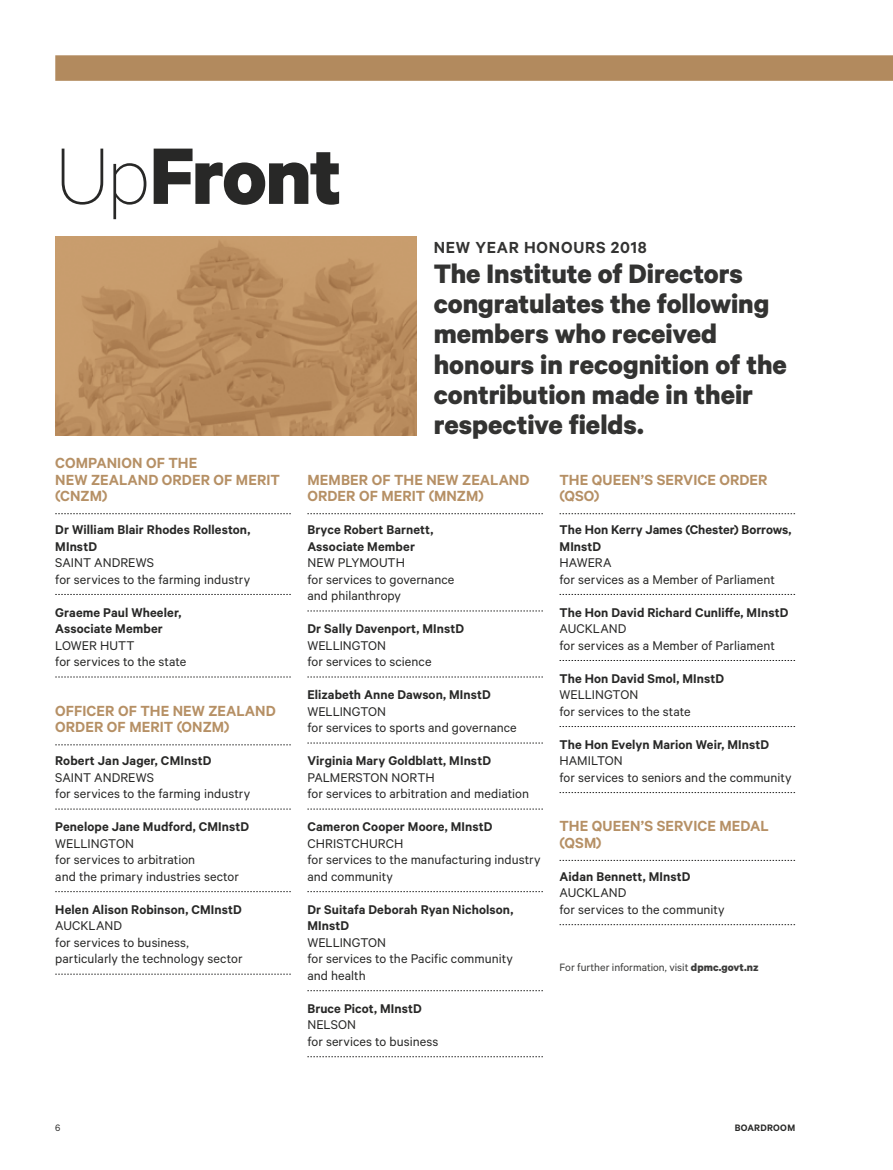
<style>
.page{position:relative;width:893px;height:1170px;background:#fff}
.page>*{position:absolute;margin:0;border:0;box-sizing:border-box;transform-origin:0 0}
.t1{font:700 90px "Calibre";letter-spacing:-.025em;color:#282827}
.t2{font:700 30px/30px "Calibre";color:#333332}
.t3{font:600 18px "Calibre";letter-spacing:.045em;color:#333332}
.t4{font:600 16.5px/16.5px "Calibre";letter-spacing:.005em;color:#b69065}
.t5{font:14.25px/16.5px "Calibre";letter-spacing:.005em;color:#282827}
.t6{font:600 14.25px/16.5px "Calibre";letter-spacing:.005em;color:#282827}
.t7{font:12px "Calibre";color:#3c3c3b}
.t8{font:600 10.5px "Calibre";letter-spacing:.025em;color:#282827}
.t9{font:10.5px "Calibre";color:#282827}
.s1{font-weight:100}
.s2{font-weight:700}
</style>
<div class="page">
<div style="left:55px;top:55px;width:838px;height:26px;background:#b28a5e"></div>
<img style="left:55px;top:237px;width:362px;height:198px">
<svg style="left:55px;top:513px;width:236px;height:1px"></svg>
<svg style="left:55px;top:594px;width:236px;height:1px"></svg>
<svg style="left:55px;top:676px;width:236px;height:1px"></svg>
<svg style="left:55px;top:744px;width:236px;height:1px"></svg>
<svg style="left:55px;top:808px;width:236px;height:1px"></svg>
<svg style="left:55px;top:891px;width:236px;height:1px"></svg>
<svg style="left:55px;top:973px;width:236px;height:1px"></svg>
<svg style="left:307px;top:513px;width:236px;height:1px"></svg>
<svg style="left:307px;top:610px;width:236px;height:1px"></svg>
<svg style="left:307px;top:676px;width:236px;height:1px"></svg>
<svg style="left:307px;top:742px;width:236px;height:1px"></svg>
<svg style="left:307px;top:808px;width:236px;height:1px"></svg>
<svg style="left:307px;top:891px;width:236px;height:1px"></svg>
<svg style="left:307px;top:990px;width:236px;height:1px"></svg>
<svg style="left:307px;top:1056px;width:236px;height:1px"></svg>
<svg style="left:560px;top:513px;width:235px;height:1px"></svg>
<svg style="left:560px;top:594px;width:235px;height:1px"></svg>
<svg style="left:560px;top:660px;width:235px;height:1px"></svg>
<svg style="left:560px;top:726px;width:235px;height:1px"></svg>
<svg style="left:560px;top:792px;width:235px;height:1px"></svg>
<svg style="left:560px;top:860px;width:235px;height:1px"></svg>
<svg style="left:560px;top:924px;width:235px;height:1px"></svg>
<h1 class="t1" style="left:55px;top:121px;width:288px"><span class="s1">Up</span>Front</h1>
<p class="t3" style="left:434px;top:237px;width:215px">NEW YEAR HONOURS 2018</p>
<h2 class="t2" style="left:434px;top:258px;width:355px">The Institute of Directors congratulates the following members who received honours in recognition of the contribution made in their respective fields.</h2>
<p class="t4" style="left:55px;top:454px;width:226px">COMPANION OF THE<br>NEW ZEALAND ORDER OF MERIT (CNZM)</p>
<p class="t6" style="left:55px;top:521px;width:197px">Dr William Blair Rhodes Rolleston,<br>MInstD</p>
<p class="t5" style="left:55px;top:554px;width:196px">SAINT ANDREWS<br>for services to the farming industry</p>
<p class="t6" style="left:55px;top:603px;width:128px">Graeme Paul Wheeler,<br>Associate Member</p>
<p class="t5" style="left:55px;top:636px;width:133px">LOWER HUTT<br>for services to the state</p>
<p class="t4" style="left:55px;top:701px;width:222px">OFFICER OF THE NEW ZEALAND<br>ORDER OF MERIT (ONZM)</p>
<p class="t6" style="left:55px;top:752px;width:158px">Robert Jan Jager, CMInstD</p>
<p class="t5" style="left:55px;top:768px;width:196px">SAINT ANDREWS<br>for services to the farming industry</p>
<p class="t6" style="left:55px;top:818px;width:195px">Penelope Jane Mudford, CMInstD</p>
<p class="t5" style="left:55px;top:834px;width:185px">WELLINGTON<br>for services to arbitration<br>and the primary industries sector</p>
<p class="t6" style="left:55px;top:900px;width:188px">Helen Alison Robinson, CMInstD</p>
<p class="t5" style="left:55px;top:917px;width:189px">AUCKLAND<br>for services to business, particularly the technology sector</p>
<p class="t4" style="left:307px;top:470px;width:224px">MEMBER OF THE NEW ZEALAND<br>ORDER OF MERIT (MNZM)</p>
<p class="t6" style="left:307px;top:521px;width:127px">Bryce Robert Barnett,<br>Associate Member</p>
<p class="t5" style="left:307px;top:554px;width:148px">NEW PLYMOUTH<br>for services to governance and philanthropy</p>
<p class="t6" style="left:307px;top:620px;width:158px">Dr Sally Davenport, MInstD</p>
<p class="t5" style="left:307px;top:636px;width:126px">WELLINGTON<br>for services to science</p>
<p class="t6" style="left:307px;top:686px;width:185px">Elizabeth Anne Dawson, MInstD</p>
<p class="t5" style="left:307px;top:702px;width:211px">WELLINGTON<br>for services to sports and governance</p>
<p class="t6" style="left:307px;top:752px;width:185px">Virginia Mary Goldblatt, MInstD</p>
<p class="t5" style="left:307px;top:768px;width:223px">PALMERSTON NORTH<br>for services to arbitration and mediation</p>
<p class="t6" style="left:307px;top:818px;width:187px">Cameron Cooper Moore, MInstD</p>
<p class="t5" style="left:307px;top:834px;width:235px">CHRISTCHURCH<br>for services to the manufacturing industry and community</p>
<p class="t6" style="left:307px;top:900px;width:207px">Dr Suitafa Deborah Ryan Nicholson,<br>MInstD</p>
<p class="t5" style="left:307px;top:933px;width:207px">WELLINGTON<br>for services to the Pacific community and health</p>
<p class="t6" style="left:307px;top:999px;width:116px">Bruce Picot, MInstD</p>
<p class="t5" style="left:307px;top:1016px;width:132px">NELSON<br>for services to business</p>
<p class="t4" style="left:560px;top:470px;width:210px">THE QUEEN’S SERVICE ORDER (QSO)</p>
<p class="t6" style="left:560px;top:521px;width:233px">The Hon Kerry James (Chester) Borrows,<br>MInstD</p>
<p class="t5" style="left:560px;top:554px;width:217px">HAWERA<br>for services as a Member of Parliament</p>
<p class="t6" style="left:560px;top:603px;width:230px">The Hon David Richard Cunliffe, MInstD</p>
<p class="t5" style="left:560px;top:620px;width:217px">AUCKLAND<br>for services as a Member of Parliament</p>
<p class="t6" style="left:560px;top:669px;width:166px">The Hon David Smol, MInstD</p>
<p class="t5" style="left:560px;top:686px;width:133px">WELLINGTON<br>for services to the state</p>
<p class="t6" style="left:560px;top:735px;width:211px">The Hon Evelyn Marion Weir, MInstD</p>
<p class="t5" style="left:560px;top:752px;width:234px">HAMILTON<br>for services to seniors and the community</p>
<p class="t4" style="left:560px;top:817px;width:211px">THE QUEEN’S SERVICE MEDAL (QSM)</p>
<p class="t6" style="left:560px;top:867px;width:133px">Aidan Bennett, MInstD</p>
<p class="t5" style="left:560px;top:884px;width:167px">AUCKLAND<br>for services to the community</p>
<p class="t7" style="left:560px;top:960px;width:200px">For further information, visit <span class="s2">dpmc.govt.nz</span></p>
<p class="t9" style="left:55px;top:1121px;width:7px">6</p>
<p class="t8" style="left:735px;top:1121px;width:62px">BOARDROOM</p>
</div>
